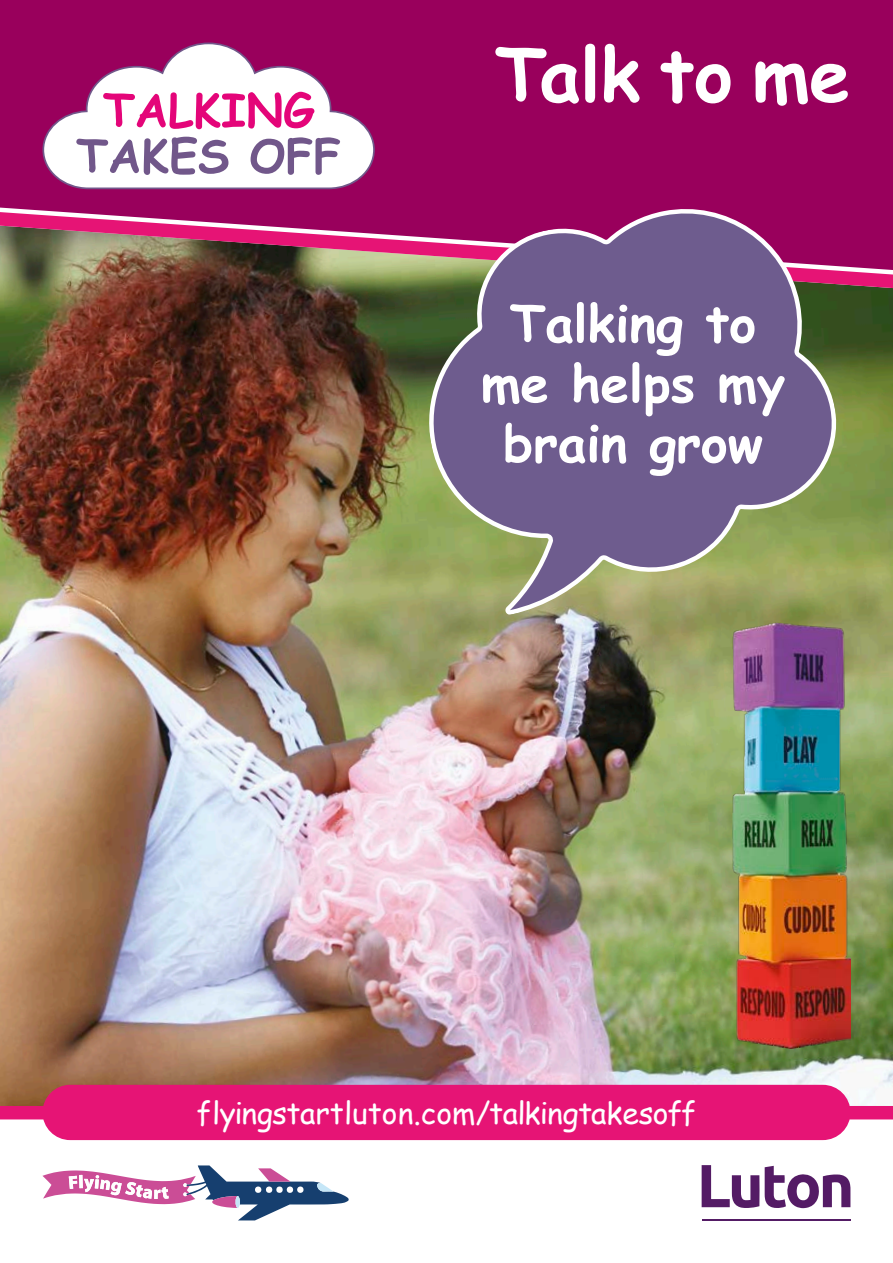
<style>
.page{position:relative;width:893px;height:1263px;background:#fff}
.page>*{position:absolute;margin:0;border:0;box-sizing:border-box;transform-origin:0 0}
.t1{font:700 73.5px "Comic Sans MS";color:#fff}
.t2{font:700 51px/60px "Comic Sans MS";color:#fff;text-align:center}
.t3{font:30px "Comic Sans MS";letter-spacing:-.01em;color:#fff}
</style>
<div class="page">
<div style="left:0;top:0;width:893px;height:954px;background:#99005c"></div>
<img style="left:0;top:207px;width:893px;height:892px">
<svg style="left:0;top:1099px;width:893px;height:122px"></svg>
<svg style="left:423px;top:207px;width:421px;height:408px;background:#7e6a7e"></svg>
<img style="left:732px;top:623px;width:118px;height:425px">
<svg style="left:42px;top:43px;width:333px;height:146px;fill:#fff"></svg>
<svg style="left:103px;top:92px;width:211px;height:37px;background:#f399c8"></svg>
<svg style="left:76px;top:137px;width:152px;height:38px;background:#c6bcd0"></svg>
<svg style="left:251px;top:137px;width:89px;height:38px;background:#c4b9ce"></svg>
<svg style="left:702px;top:1165px;width:57px;height:43px"></svg>
<svg style="left:765px;top:1166px;width:85px;height:42px"></svg>
<hr style="left:702px;top:1219px;width:148px;height:1px;background:#541b65">
<svg style="left:43px;top:1165px;width:306px;height:55px"></svg>
<div style="left:43px;top:1085px;width:807px;height:55px;background:#e61475;border-radius:28px"></div>
<h1 class="t1" style="left:495px;top:20px;width:357px">Talk to me</h1>
<h2 class="t2" style="left:481px;top:292px;width:306px">Talking to me helps my brain grow</h2>
<p class="t3" style="left:197px;top:1091px;width:501px">flyingstartluton.com/talkingtakesoff</p>
</div>
